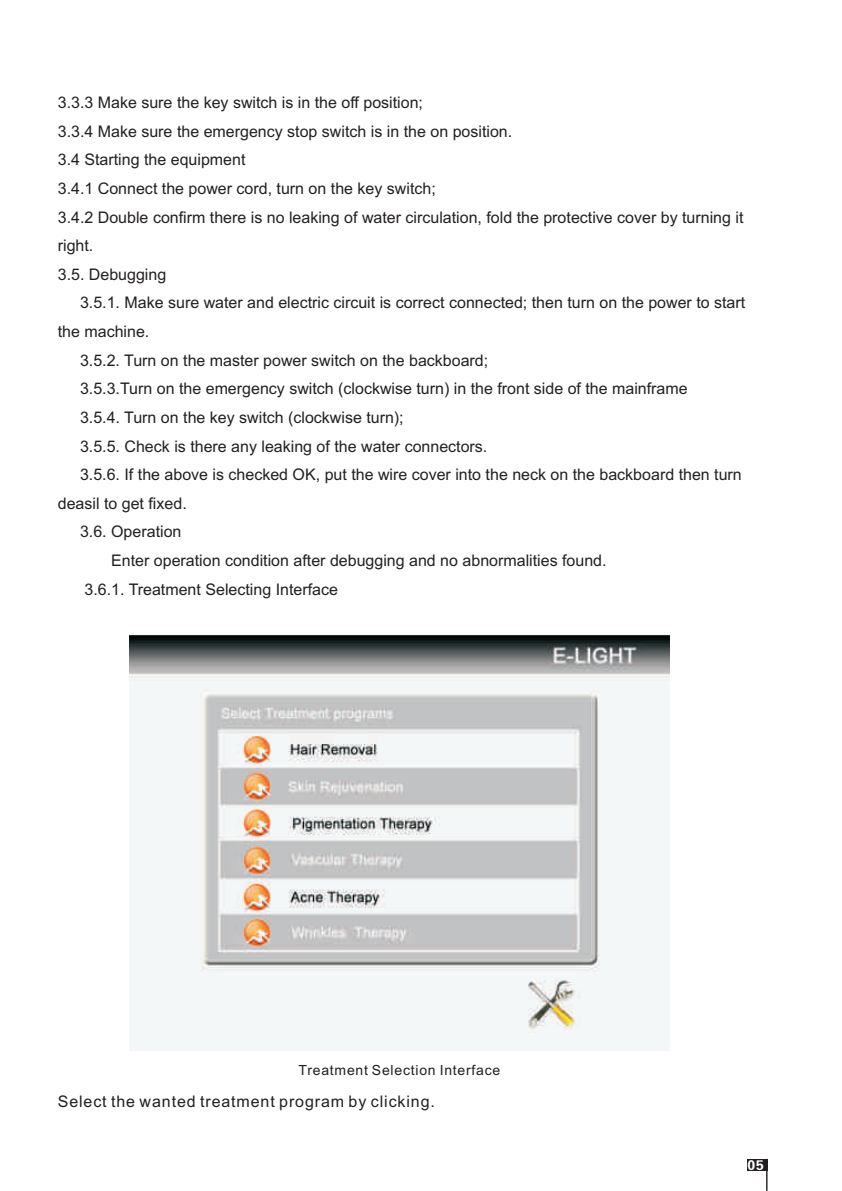
<style>
.page{position:relative;width:842px;height:1191px;background:#fff}
.page>*{position:absolute;margin:0;border:0;box-sizing:border-box;transform-origin:0 0}
.t1{font:16px/28.6px "Arial";color:#231f20}
.t2{font:16px "Arial";letter-spacing:.055em;color:#231f20}
.t3{font:14px "Arial";letter-spacing:.055em;color:#231f20}
.t4{font:14px "FZDHTJW GB1 0";color:#fff}
</style>
<div class="page">
<img style="left:130px;top:635px;width:540px;height:415px">
<hr style="left:766px;top:1158px;width:1px;height:32px;background:#231f20">
<div style="left:747px;top:1158px;width:20px;height:12px;background:#231f20"></div>
<p class="t1" style="left:58px;top:90px;width:687px">3.3.3 Make sure the key switch is in the off position;<br>3.3.4 Make sure the emergency stop switch is in the on position.<br>3.4 Starting the equipment<br>3.4.1 Connect the power cord, turn on the key switch;<br>3.4.2 Double confirm there is no leaking of water circulation, fold the protective cover by turning it right.<br>3.5. Debugging</p>
<p class="t1" style="left:80px;top:290px;width:667px">3.5.1. Make sure water and electric circuit is correct connected; then turn on the power to start</p>
<p class="t1" style="left:58px;top:319px;width:93px">the machine.</p>
<p class="t1" style="left:80px;top:347px;width:410px">3.5.2. Turn on the master power switch on the backboard;</p>
<p class="t1" style="left:80px;top:376px;width:609px">3.5.3.Turn on the emergency switch (clockwise turn) in the front side of the mainframe</p>
<p class="t1" style="left:80px;top:404px;width:325px">3.5.4. Turn on the key switch (clockwise turn);</p>
<p class="t1" style="left:80px;top:433px;width:409px">3.5.5. Check is there any leaking of the water connectors.</p>
<p class="t1" style="left:80px;top:462px;width:663px">3.5.6. If the above is checked OK, put the wire cover into the neck on the backboard then turn</p>
<p class="t1" style="left:58px;top:490px;width:130px">deasil to get fixed.</p>
<p class="t1" style="left:80px;top:519px;width:103px">3.6. Operation</p>
<p class="t1" style="left:111px;top:547px;width:497px">Enter operation condition after debugging and no abnormalities found.</p>
<p class="t1" style="left:84px;top:576px;width:255px">3.6.1. Treatment Selecting Interface</p>
<p class="t3" style="left:299px;top:1064px;width:203px">Treatment Selection Interface</p>
<p class="t2" style="left:58px;top:1095px;width:379px">Select the wanted treatment program by clicking.</p>
<p class="t4" style="left:748px;top:1157px;width:18px">05</p>
</div>
